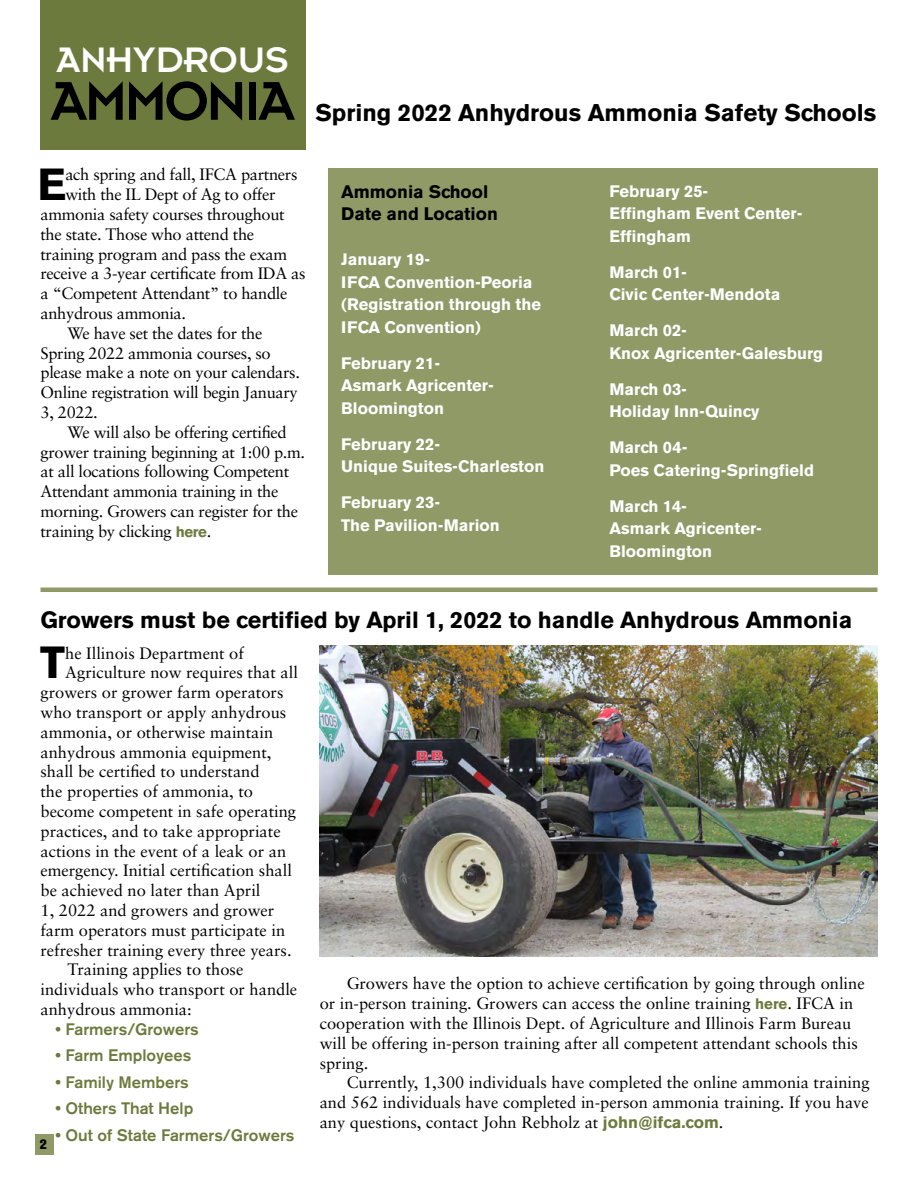
<style>
.page{position:relative;width:918px;height:1188px;background:#fff}
.page>*{position:absolute;margin:0;border:0;box-sizing:border-box;transform-origin:0 0}
.t1{font:60px "Insignia";letter-spacing:-.04em;color:#000}
.t2{font:700 44.55px "Akzidenz Grotesk BE";color:#000}
.t3{font:39px "Insignia";color:#fff}
.t4{font:700 24px "Akzidenz Grotesk BE";color:#000}
.t5{font:700 23.25px "Akzidenz Grotesk BE";color:#000}
.t6{font:700 18px/22.5px "Akzidenz Grotesk BE";color:#000}
.t7{font:16.5px/19.8px "Sabon";color:#000}
.t8{font:16.5px/19.8px "Sabon";letter-spacing:-.02em;color:#000}
.t9{font:700 16.5px/22.5px "Akzidenz Grotesk BE";color:#fff}
.t10{font:500 16.5px "Akzidenz Grotesk BE";color:#6d7a3d}
.t11{font:800 13.5px "Akzidenz Grotesk BE";color:#000}
.s1{font-family:"Akzidenz Grotesk BE";font-weight:700;font-size:15px;color:#6d7a3d}
.s2{font-family:"Akzidenz Grotesk BE";font-weight:700;color:#6d7a3d}
</style>
<div class="page">
<div style="left:35px;top:1134px;width:19px;height:21px;background:#909a67"></div>
<hr style="left:40px;top:588px;width:838px;height:4px;background:#909a67">
<div style="left:40px;top:0;width:266px;height:149px;background:#6d7a3d"></div>
<div style="left:328px;top:168px;width:550px;height:407px;background:#909a67"></div>
<img style="left:320px;top:646px;width:558px;height:311px">
<p class="t3" style="left:57px;top:40px;width:234px">ANHYDROUS</p>
<p class="t1" style="left:51px;top:70px;width:246px">AMMONIA</p>
<p class="t4" style="left:315px;top:99px;width:563px">Spring 2022 Anhydrous Ammonia Safety Schools</p>
<p class="t2" style="left:37px;top:159px;width:30px">E</p>
<p class="t8" style="left:65px;top:165px;width:234px">ach spring and fall, IFCA partners</p>
<p class="t8" style="left:65px;top:184px;width:212px">with the IL Dept of Ag to offer</p>
<p class="t8" style="left:40px;top:204px;width:246px">ammonia safety courses throughout</p>
<p class="t8" style="left:40px;top:224px;width:215px">the state. Those who attend the</p>
<p class="t8" style="left:40px;top:244px;width:248px">training program and pass the exam</p>
<p class="t8" style="left:40px;top:264px;width:267px">receive a 3-year certificate from IDA as</p>
<p class="t8" style="left:40px;top:283px;width:249px">a “Competent Attendant” to handle</p>
<p class="t8" style="left:40px;top:303px;width:147px">anhydrous ammonia.</p>
<p class="t8" style="left:40px;top:323px;width:261px;text-indent:27px">We have set the dates for the<br>Spring 2022 ammonia courses, so please make a note on your calendars.<br>Online registration will begin January<br>3, 2022.</p>
<p class="t8" style="left:40px;top:422px;width:266px;text-indent:27px">We will also be offering certified grower training beginning at 1:00 p.m. at all locations following Competent Attendant ammonia training in the morning. Growers can register for the training by clicking <span class="s1">here</span>.</p>
<p class="t6" style="left:341px;top:180px;width:158px">Ammonia School<br>Date and Location</p>
<p class="t9" style="left:341px;top:248px;width:201px">January 19-<br>IFCA Convention-Peoria (Registration through the<br>IFCA Convention)</p>
<p class="t9" style="left:341px;top:352px;width:154px">February 21-<br>Asmark Agricenter-<br>Bloomington</p>
<p class="t9" style="left:341px;top:433px;width:205px">February 22-<br>Unique Suites-Charleston</p>
<p class="t9" style="left:341px;top:491px;width:160px">February 23-<br>The Pavilion-Marion</p>
<p class="t9" style="left:609px;top:180px;width:195px">February 25-<br>Effingham Event Center-<br>Effingham</p>
<p class="t9" style="left:609px;top:261px;width:172px">March 01-<br>Civic Center-Mendota</p>
<p class="t9" style="left:609px;top:319px;width:215px">March 02-<br>Knox Agricenter-Galesburg</p>
<p class="t9" style="left:609px;top:378px;width:151px">March 03-<br>Holiday Inn-Quincy</p>
<p class="t9" style="left:609px;top:436px;width:206px">March 04-<br>Poes Catering-Springfield</p>
<p class="t9" style="left:609px;top:495px;width:154px">March 14-<br>Asmark Agricenter-<br>Bloomington</p>
<p class="t5" style="left:40px;top:606px;width:813px">Growers must be certified by April 1, 2022 to handle Anhydrous Ammonia</p>
<p class="t2" style="left:40px;top:637px;width:27px">T</p>
<p class="t7" style="left:65px;top:643px;width:180px">he Illinois Department of</p>
<p class="t7" style="left:65px;top:663px;width:234px">Agriculture now requires that all</p>
<p class="t7" style="left:40px;top:682px;width:244px">growers or grower farm operators</p>
<p class="t7" style="left:40px;top:702px;width:247px">who transport or apply anhydrous</p>
<p class="t7" style="left:40px;top:722px;width:234px">ammonia, or otherwise maintain</p>
<p class="t7" style="left:40px;top:742px;width:233px">anhydrous ammonia equipment,</p>
<p class="t7" style="left:40px;top:762px;width:221px">shall be certified to understand</p>
<p class="t7" style="left:40px;top:781px;width:214px">the properties of ammonia, to</p>
<p class="t7" style="left:40px;top:801px;width:257px">become competent in safe operating</p>
<p class="t7" style="left:40px;top:821px;width:242px">practices, and to take appropriate</p>
<p class="t7" style="left:40px;top:841px;width:247px">actions in the event of a leak or an</p>
<p class="t7" style="left:40px;top:861px;width:253px">emergency. Initial certification shall</p>
<p class="t7" style="left:40px;top:880px;width:222px">be achieved no later than April</p>
<p class="t7" style="left:40px;top:900px;width:235px">1, 2022 and growers and grower</p>
<p class="t7" style="left:40px;top:920px;width:246px">farm operators must participate in</p>
<p class="t7" style="left:40px;top:940px;width:253px">refresher training every three years.</p>
<p class="t7" style="left:40px;top:960px;width:258px;text-indent:27px">Training applies to those individuals who transport or handle anhydrous ammonia:</p>
<p class="t10" style="left:56px;top:1019px;width:145px">• Farmers/Growers</p>
<p class="t10" style="left:56px;top:1045px;width:137px">• Farm Employees</p>
<p class="t10" style="left:56px;top:1072px;width:135px">• Family Members</p>
<p class="t10" style="left:56px;top:1099px;width:139px">• Others That Help</p>
<p class="t10" style="left:56px;top:1125px;width:240px">• Out of State Farmers/Growers</p>
<p class="t11" style="left:40px;top:1136px;width:9px">2</p>
<p class="t7" style="left:320px;top:974px;width:547px;text-indent:27px">Growers have the option to achieve certification by going through online or in-person training. Growers can access the online training <span class="s1">here</span>. IFCA in cooperation with the Illinois Dept. of Agriculture and Illinois Farm Bureau will be offering in-person training after all competent attendant schools this spring.</p>
<p class="t7" style="left:320px;top:1073px;width:551px;text-align:justify;text-indent:27px">Currently, 1,300 individuals have completed the online ammonia training and 562 individuals have completed in-person ammonia training. If you have any questions, contact John Rebholz at <span class="s2">john@ifca.com</span>.</p>
</div>
